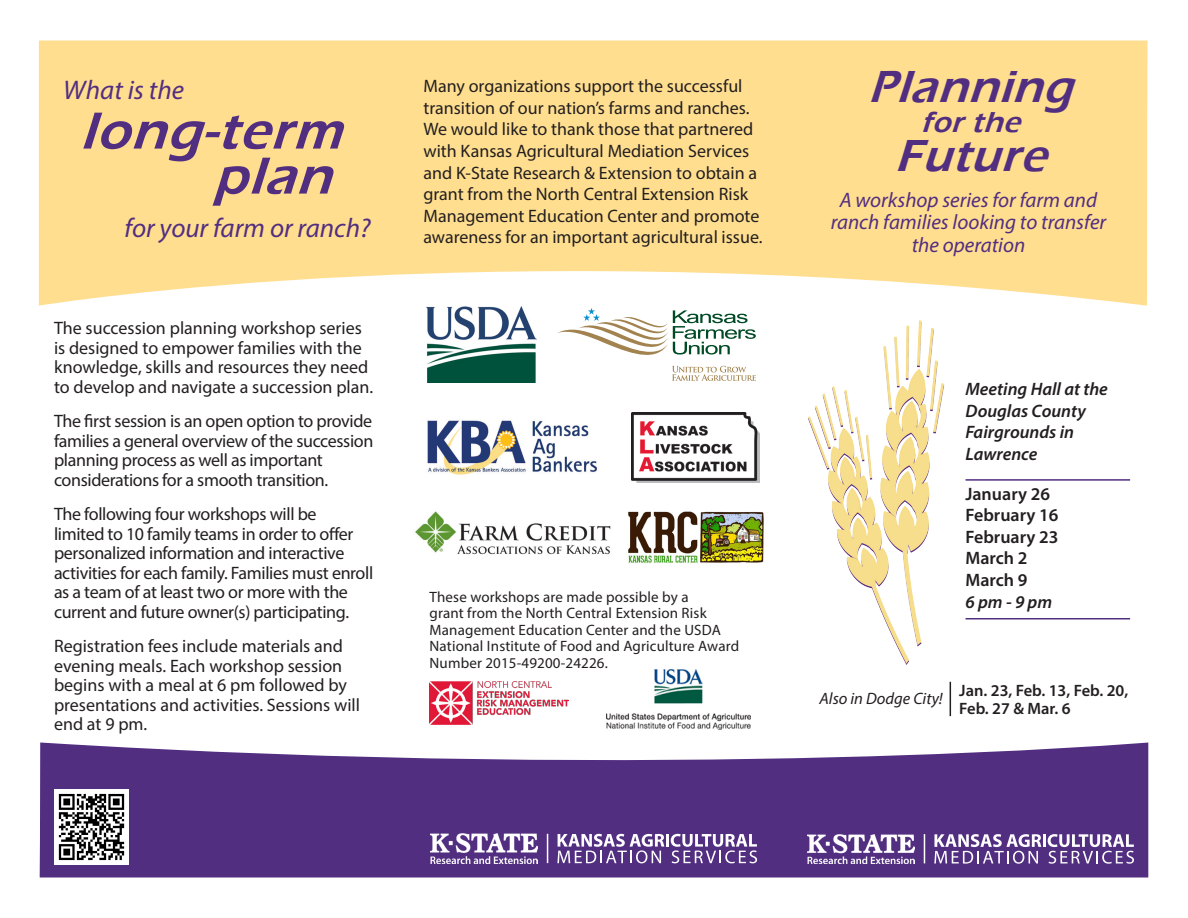
<style>
.page{position:relative;width:1188px;height:918px;background:#fff}
.page>*{position:absolute;margin:0;border:0;box-sizing:border-box;transform-origin:0 0}
.t1{font:italic 600 54px "Eras ITC";color:#522e81}
.t2{font:italic 600 46.2px "Eras ITC";color:#522e81}
.t3{font:italic 600 29.7px "Eras ITC";color:#522e81}
.t4{font:italic 27px "Myriad Pro";color:#522e81}
.t5{font:italic 21px/22.5px "Myriad Pro";color:#522e81;text-align:center}
.t6{font:18px/19.5px "Myriad Pro";color:#231f20}
.t7{font:18px/19.5px "Myriad Pro";letter-spacing:-.02em;color:#231f20}
.t8{font:italic 600 18px/21.6px "Myriad Pro";color:#231f20}
.t9{font:600 18px "Myriad Pro";color:#231f20}
.t10{font:600 16.5px "Myriad Pro";color:#231f20}
.t11{font:italic 16.5px "Myriad Pro";color:#231f20}
.t12{font:15px/16.5px "Myriad Pro";letter-spacing:.01em;color:#231f20}
</style>
<div class="page">
<svg style="left:39px;top:40px;width:1109px;height:266px;background:#ffe199"></svg>
<svg style="left:40px;top:742px;width:1108px;height:136px;background:#65458f"></svg>
<img style="left:808px;top:320px;width:137px;height:345px">
<svg style="left:934px;top:834px;width:200px;height:30px"></svg>
<img style="left:808px;top:834px;width:106px;height:29px">
<svg style="left:924px;top:834px;width:1px;height:29px"></svg>
<img style="left:430px;top:681px;width:139px;height:44px">
<img style="left:426px;top:307px;width:111px;height:75px">
<img style="left:415px;top:511px;width:196px;height:44px">
<img style="left:427px;top:420px;width:170px;height:55px">
<svg style="left:557px;top:308px;width:199px;height:73px"></svg>
<img style="left:606px;top:670px;width:145px;height:59px">
<img style="left:628px;top:511px;width:136px;height:52px">
<img style="left:632px;top:412px;width:128px;height:70px">
<svg style="left:557px;top:834px;width:200px;height:29px"></svg>
<img style="left:431px;top:834px;width:106px;height:29px">
<svg style="left:547px;top:834px;width:1px;height:29px"></svg>
<img style="left:54px;top:790px;width:75px;height:75px">
<hr style="left:966px;top:479px;width:164px;height:2px;background:#522e81">
<hr style="left:966px;top:618px;width:164px;height:2px;background:#522e81">
<hr style="left:950px;top:682px;width:1px;height:34px;background:#231f20">
<p class="t4" style="left:63px;top:74px;width:122px">What is the</p>
<p class="t1" style="left:81px;top:100px;width:279px">long-term</p>
<p class="t1" style="left:214px;top:145px;width:135px">plan</p>
<p class="t4" style="left:124px;top:211px;width:248px">for your farm or ranch?</p>
<p class="t6" style="left:54px;top:318px;width:321px">The succession planning workshop series is designed to empower families with the knowledge, skills and resources they need to develop and navigate a succession plan.</p>
<p class="t7" style="left:54px;top:411px;width:321px">The first session is an open option to provide families a general overview of the succession planning process as well as important considerations for a smooth transition.</p>
<p class="t7" style="left:54px;top:504px;width:321px">The following four workshops will be<br>limited to 10 family teams in order to offer personalized information and interactive activities for each family. Families must enroll as a team of at least two or more with the current and future owner(s) participating.</p>
<p class="t6" style="left:54px;top:636px;width:308px">Registration fees include materials and evening meals. Each workshop session begins with a meal at 6 pm followed by presentations and activities. Sessions will end at 9 pm.</p>
<p class="t6" style="left:423px;top:75px;width:341px;line-height:21.6px">Many organizations support the successful transition of our nation’s farms and ranches.<br>We would like to thank those that partnered with Kansas Agricultural Mediation Services and K-State Research &amp; Extension to obtain a grant from the North Central Extension Risk Management Education Center and promote awareness for an important agricultural issue.</p>
<p class="t12" style="left:430px;top:588px;width:311px">These workshops are made possible by a<br>grant from the North Central Extension Risk Management Education Center and the USDA National Institute of Food and Agriculture Award Number 2015-49200-24226.</p>
<p class="t2" style="left:869px;top:60px;width:220px">Planning</p>
<p class="t3" style="left:921px;top:105px;width:109px">forthe</p>
<p class="t2" style="left:895px;top:130px;width:167px">Future</p>
<p class="t5" style="left:831px;top:188px;width:277px">A workshop series for farm and ranch families looking to transfer the operation</p>
<p class="t8" style="left:966px;top:378px;width:144px">Meeting Hall at the<br>Douglas County</p>
<p class="t8" style="left:966px;top:421px;width:110px">Fairgrounds in</p>
<p class="t8" style="left:966px;top:443px;width:73px">Lawrence</p>
<p class="t9" style="left:966px;top:482px;width:86px">January 26</p>
<p class="t9" style="left:966px;top:504px;width:95px">February 16</p>
<p class="t9" style="left:966px;top:525px;width:95px">February 23</p>
<p class="t9" style="left:966px;top:547px;width:64px">March 2</p>
<p class="t9" style="left:966px;top:569px;width:64px">March 9</p>
<p class="t8" style="left:966px;top:590px;width:88px">6 pm - 9 pm</p>
<p class="t11" style="left:820px;top:688px;width:125px">Also in Dodge City!</p>
<p class="t10" style="left:959px;top:680px;width:170px">Jan. 23, Feb. 13, Feb. 20,</p>
<p class="t10" style="left:959px;top:698px;width:113px">Feb. 27 &amp; Mar. 6</p>
</div>
